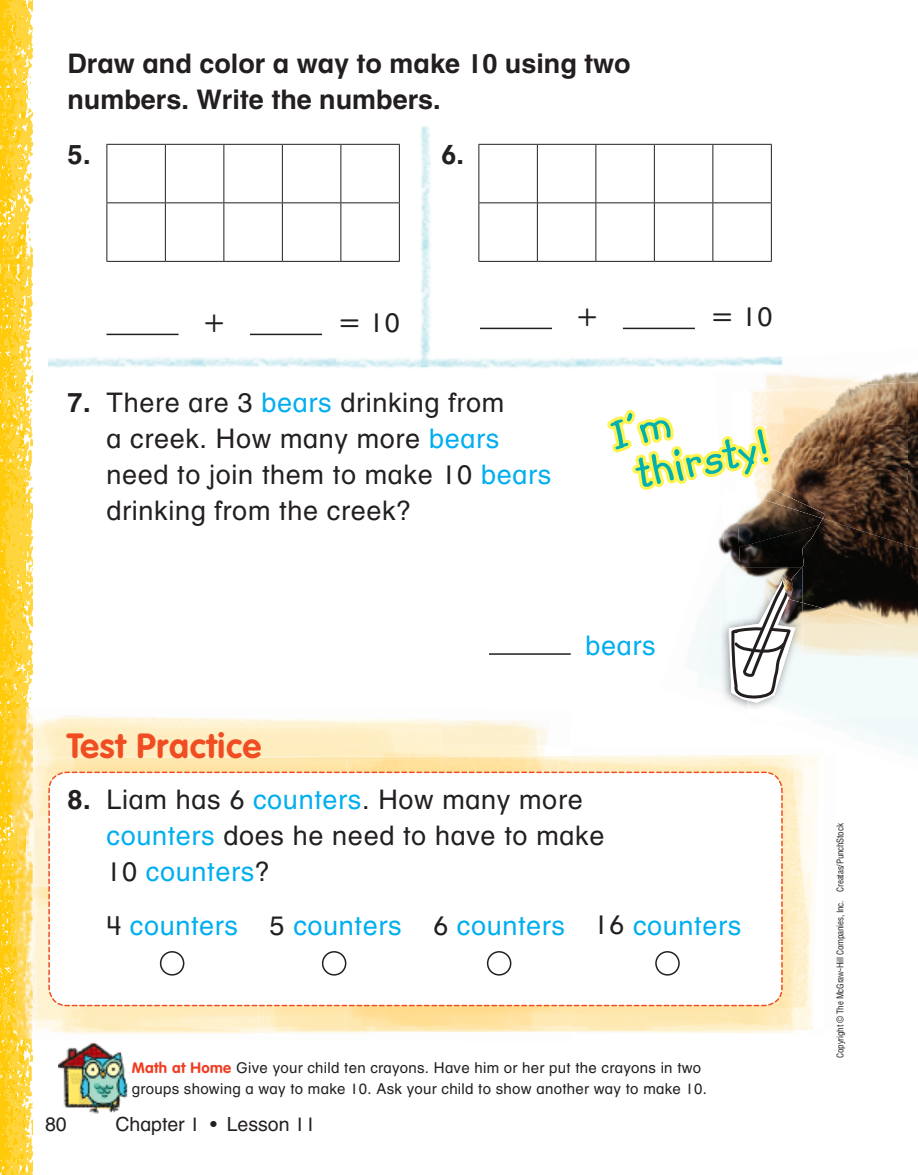
<style>
.page{position:relative;width:918px;height:1175px;background:#fff}
.page>*{position:absolute;margin:0;border:0;box-sizing:border-box;transform-origin:0 0}
.t1{font:700 48px/43px "Kidprint OTF";color:#00b1b0}
.t2{font:700 34.5px "VAG Rounded Std";letter-spacing:.025em;color:#f04d22}
.t3{font:27px/36px "Macm Helv OTF";letter-spacing:.025em;color:#231f20}
.t4{font:700 27px/36px "Macm Helv OTF";color:#231f20}
.t5{font:27px "Macm Helv OTF";letter-spacing:.025em;color:#00aeef}
.t6{font:600 27px "Uni Math";color:#231f20}
.t7{font:19.5px "Macm Helv OTF";color:#231f20}
.t8{font:15px/21px "Macm Helv OTF";letter-spacing:.02em;color:#231f20}
.t9{font:condensed 9px "Helvetica LT Std";letter-spacing:-.02em;color:#231f20}
.s1{font-family:"Uni Math";font-weight:600}
.s2{font-weight:700}
.s3{color:#00aeef}
.s4{color:#fff34f}
.s5{color:#231f20}
.s6{font-family:"VAG Rounded Std";font-weight:700;color:#ef3e22}
</style>
<div class="page">
<img style="left:0;top:0;width:32px;height:1174px">
<img style="left:58px;top:1042px;width:70px;height:72px">
<img style="left:11px;top:717px;width:4px;height:111px">
<img style="left:12px;top:756px;width:23px;height:33px">
<img style="left:15px;top:828px;width:33px;height:91px">
<img style="left:32px;top:715px;width:516px;height:29px">
<svg style="left:15px;top:708px;width:17px;height:9px"></svg>
<img style="left:15px;top:717px;width:426px;height:39px">
<img style="left:15px;top:789px;width:33px;height:39px">
<img style="left:346px;top:744px;width:224px;height:27px">
<img style="left:32px;top:919px;width:188px;height:117px">
<img style="left:15px;top:919px;width:17px;height:120px">
<img style="left:570px;top:756px;width:248px;height:150px">
<img style="left:35px;top:756px;width:406px;height:33px">
<img style="left:35px;top:919px;width:337px;height:114px">
<img style="left:258px;top:906px;width:555px;height:125px">
<svg style="left:48px;top:771px;width:735px;height:236px"></svg>
<img style="left:766px;top:372px;width:80px;height:14px">
<img style="left:751px;top:386px;width:22px;height:105px">
<img style="left:846px;top:371px;width:72px;height:11px">
<img style="left:759px;top:435px;width:11px;height:56px">
<img style="left:661px;top:581px;width:257px;height:192px">
<img style="left:748px;top:688px;width:170px;height:34px">
<img style="left:756px;top:491px;width:162px;height:197px">
<img style="left:718px;top:532px;width:5px;height:21px">
<img style="left:723px;top:520px;width:15px;height:48px">
<img style="left:738px;top:498px;width:84px;height:27px">
<img style="left:738px;top:525px;width:63px;height:43px">
<img style="left:795px;top:689px;width:8px;height:20px">
<img style="left:795px;top:627px;width:8px;height:62px">
<img style="left:795px;top:603px;width:6px;height:24px">
<img style="left:804px;top:382px;width:103px;height:43px">
<img style="left:907px;top:380px;width:11px;height:135px">
<img style="left:770px;top:425px;width:137px;height:90px">
<img style="left:822px;top:515px;width:96px;height:29px">
<img style="left:801px;top:518px;width:103px;height:113px">
<img style="left:903px;top:544px;width:15px;height:87px">
<img style="left:795px;top:568px;width:8px;height:35px">
<svg style="left:720px;top:568px;width:75px;height:141px"></svg>
<hr style="left:106px;top:145px;width:1px;height:57px;background:#231f20">
<hr style="left:106px;top:144px;width:59px;height:1px;background:#231f20">
<hr style="left:165px;top:145px;width:1px;height:57px;background:#231f20">
<hr style="left:165px;top:144px;width:59px;height:1px;background:#231f20">
<hr style="left:224px;top:145px;width:1px;height:57px;background:#231f20">
<hr style="left:224px;top:144px;width:58px;height:1px;background:#231f20">
<hr style="left:282px;top:145px;width:1px;height:57px;background:#231f20">
<hr style="left:282px;top:144px;width:59px;height:1px;background:#231f20">
<hr style="left:340px;top:145px;width:1px;height:57px;background:#231f20">
<hr style="left:399px;top:145px;width:1px;height:57px;background:#231f20">
<hr style="left:341px;top:144px;width:59px;height:1px;background:#231f20">
<hr style="left:106px;top:203px;width:1px;height:58px;background:#231f20">
<hr style="left:106px;top:202px;width:59px;height:1px;background:#231f20">
<hr style="left:106px;top:261px;width:59px;height:1px;background:#231f20">
<hr style="left:165px;top:203px;width:1px;height:58px;background:#231f20">
<hr style="left:165px;top:202px;width:59px;height:1px;background:#231f20">
<hr style="left:165px;top:261px;width:59px;height:1px;background:#231f20">
<hr style="left:224px;top:203px;width:1px;height:58px;background:#231f20">
<hr style="left:224px;top:202px;width:58px;height:1px;background:#231f20">
<hr style="left:224px;top:261px;width:58px;height:1px;background:#231f20">
<hr style="left:282px;top:203px;width:1px;height:58px;background:#231f20">
<hr style="left:282px;top:202px;width:59px;height:1px;background:#231f20">
<hr style="left:282px;top:261px;width:59px;height:1px;background:#231f20">
<hr style="left:340px;top:203px;width:1px;height:58px;background:#231f20">
<hr style="left:399px;top:203px;width:1px;height:58px;background:#231f20">
<hr style="left:341px;top:202px;width:59px;height:1px;background:#231f20">
<hr style="left:341px;top:261px;width:59px;height:1px;background:#231f20">
<hr style="left:106px;top:334px;width:72px;height:1px;background:#231f20">
<hr style="left:250px;top:334px;width:72px;height:1px;background:#231f20">
<hr style="left:478px;top:145px;width:1px;height:57px;background:#231f20">
<hr style="left:478px;top:144px;width:59px;height:1px;background:#231f20">
<hr style="left:537px;top:145px;width:1px;height:57px;background:#231f20">
<hr style="left:537px;top:144px;width:59px;height:1px;background:#231f20">
<hr style="left:596px;top:145px;width:1px;height:57px;background:#231f20">
<hr style="left:596px;top:144px;width:58px;height:1px;background:#231f20">
<hr style="left:654px;top:145px;width:1px;height:57px;background:#231f20">
<hr style="left:654px;top:144px;width:59px;height:1px;background:#231f20">
<hr style="left:712px;top:145px;width:1px;height:57px;background:#231f20">
<hr style="left:771px;top:145px;width:1px;height:57px;background:#231f20">
<hr style="left:713px;top:144px;width:59px;height:1px;background:#231f20">
<hr style="left:478px;top:203px;width:1px;height:58px;background:#231f20">
<hr style="left:478px;top:202px;width:59px;height:1px;background:#231f20">
<hr style="left:478px;top:261px;width:59px;height:1px;background:#231f20">
<hr style="left:537px;top:203px;width:1px;height:58px;background:#231f20">
<hr style="left:537px;top:202px;width:59px;height:1px;background:#231f20">
<hr style="left:537px;top:261px;width:59px;height:1px;background:#231f20">
<hr style="left:596px;top:203px;width:1px;height:58px;background:#231f20">
<hr style="left:596px;top:202px;width:58px;height:1px;background:#231f20">
<hr style="left:596px;top:261px;width:58px;height:1px;background:#231f20">
<hr style="left:654px;top:203px;width:1px;height:58px;background:#231f20">
<hr style="left:654px;top:202px;width:59px;height:1px;background:#231f20">
<hr style="left:654px;top:261px;width:59px;height:1px;background:#231f20">
<hr style="left:712px;top:203px;width:1px;height:58px;background:#231f20">
<hr style="left:771px;top:203px;width:1px;height:58px;background:#231f20">
<hr style="left:713px;top:202px;width:59px;height:1px;background:#231f20">
<hr style="left:713px;top:261px;width:59px;height:1px;background:#231f20">
<hr style="left:480px;top:328px;width:72px;height:1px;background:#231f20">
<hr style="left:623px;top:328px;width:72px;height:1px;background:#231f20">
<hr style="left:489px;top:653px;width:82px;height:2px;background:#231f20">
<img style="left:420px;top:126px;width:11px;height:226px">
<img style="left:48px;top:352px;width:666px;height:16px">
<img style="left:714px;top:356px;width:69px;height:11px">
<div style="left:160px;top:951px;width:24px;height:24px;border:2px solid #231f20;border-radius:50%"></div>
<div style="left:322px;top:951px;width:24px;height:24px;border:2px solid #231f20;border-radius:50%"></div>
<div style="left:487px;top:951px;width:24px;height:24px;border:2px solid #231f20;border-radius:50%"></div>
<div style="left:655px;top:951px;width:25px;height:24px;border:2px solid #231f20;border-radius:50%"></div>
<p class="t4" style="left:68px;top:48px;width:565px">Draw and color a way to make 10 using two numbers. Write the numbers.</p>
<p class="t4" style="left:68px;top:138px;width:25px">5.</p>
<p class="t4" style="left:441px;top:138px;width:25px">6.</p>
<p class="t6" style="left:203px;top:310px;width:23px">+</p>
<p class="t3" style="left:339px;top:306px;width:63px"><span class="s1">=</span> 10</p>
<p class="t3" style="left:106px;top:386px;width:446px;text-indent:-39px"><span class="s2">7.</span> There are 3 <span class="s3">bears</span> drinking from<br>a creek. How many more <span class="s3">bears </span>need to join them to make 10 <span class="s3">bears </span>drinking from the creek?</p>
<p class="t6" style="left:577px;top:304px;width:23px">+</p>
<p class="t3" style="left:712px;top:300px;width:62px"><span class="s1">=</span> 10</p>
<p class="t1" style="left:624px;top:416px;width:137px;text-indent:-16px;rotate:-12deg"><span class="s4">I</span>’m thirsty!</p>
<p class="t5" style="left:586px;top:634px;width:72px">bears</p>
<p class="t2" style="left:67px;top:731px;width:196px">T est Practice</p>
<p class="t3" style="left:106px;top:783px;width:499px;text-indent:-39px"><span class="s2">8.</span> Liam has 6 <span class="s3">counters</span>. How many more <span class="s3">counters</span> does he need to have to make<br>10 <span class="s3">counters</span>?</p>
<p class="t5" style="left:106px;top:915px;width:637px"><span class="s5">4</span> counters <span class="s5">5</span> counters <span class="s5">6</span> counters <span class="s5">16</span> counters</p>
<p class="t8" style="left:132px;top:1058px;width:577px"><span class="s6">Math at Home</span> Give your child ten crayons. Have him or her put the crayons in two groups showing a way to make 10. Ask your child to show another way to make 10.</p>
<p class="t7" style="left:45px;top:1116px;width:23px">80</p>
<p class="t7" style="left:115px;top:1116px;width:202px">Chapter 1 • Lesson 11</p>
<p class="t9" style="left:836px;top:1058px;width:236px;rotate:-90deg">Copyright © The McGraw-Hill Companies, Inc. Creatas/PunchStock</p>
</div>
